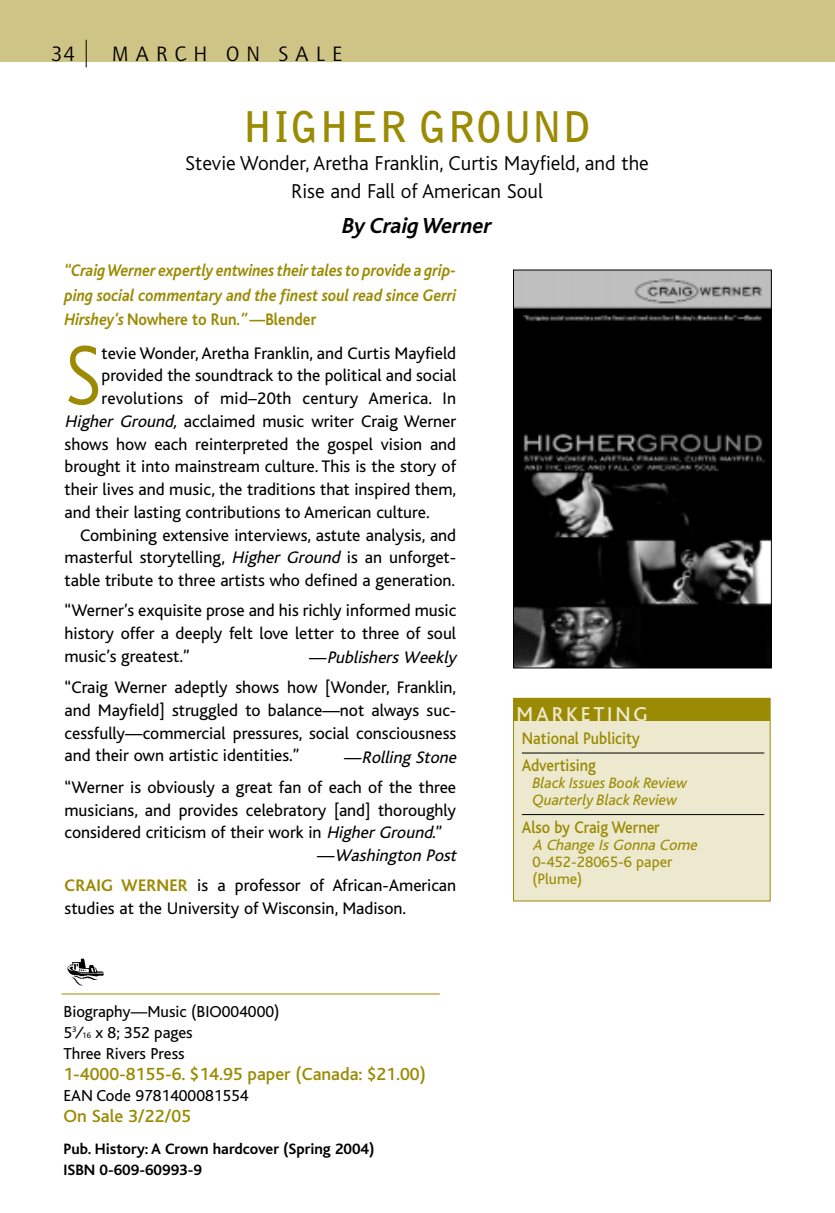
<style>
.page{position:relative;width:835px;height:1213px;background:#fff}
.page>*{position:absolute;margin:0;border:0;box-sizing:border-box;transform-origin:0 0}
.t1{font:300 88.38px "Bliss";color:#9b8a03;scale:.88 1}
.t2{font:700 42px "Bell Gothic";letter-spacing:.015em;color:#9b8a03}
.t3{font:italic 700 22.75px "Bliss";color:#000}
.t4{font:300 21px/28px "Bliss";color:#000;text-align:center}
.t5{font:21px "AT Quay Sans";letter-spacing:.335em;color:#000}
.t6{font:500 21px "Bliss";letter-spacing:.135em;color:#ece9ce}
.t7{font:500 18.38px "Bliss";color:#9b8a03}
.t8{font:17.5px/22.8px "Bliss";color:#000;text-align:right}
.t9{font:italic 700 17.5px/24.5px "Bliss";color:#9b8a03;text-align:justify;scale:.9 1}
.t10{font:500 17.5px/27.7px "Bliss";color:#9b8a03;scale:.9 1}
.t11{font:16.62px/21px "Bliss";color:#000}
.t12{font:700 15.75px/21px "Bliss";color:#000}
.t13{font:italic 15.75px/17px "Bliss";color:#9b8a03}
.t14{font:15.75px/17px "Bliss";color:#9b8a03}
.t15{font:italic 15.75px "Bliss";color:#9b8a03}
.s1{font-style:normal}
.s2{font-style:italic}
.s3{font-weight:700;color:#9b8a03}
.s4{font-size:8.4px}
</style>
<div class="page">
<div style="left:513px;top:698px;width:257px;height:203px;background:#ece9ce"></div>
<div style="left:513px;top:698px;width:257px;height:23px;background:#9b8a03"></div>
<hr style="left:62px;top:993px;width:378px;height:1px;background:#9b8a03">
<img style="left:515px;top:272px;width:255px;height:394px">
<div style="left:513px;top:270px;width:259px;height:398px;border:1px solid #000"></div>
<hr style="left:522px;top:753px;width:242px;height:1px;background:#000">
<hr style="left:522px;top:814px;width:242px;height:1px;background:#000">
<img style="left:67px;top:958px;width:37px;height:28px">
<div style="left:1px;top:0;width:834px;height:61px;background:#cec485"></div>
<svg style="left:86px;top:40px;width:1px;height:27px"></svg>
<p class="t5" style="left:51px;top:45px;width:25px">34</p>
<p class="t5" style="left:112px;top:46px;width:232px">MARCH ON SALE</p>
<h2 class="t2" style="left:242px;top:110px;width:350px">HIGHER GROUND</h2>
<p class="t4" style="left:185px;top:151px;width:465px">Stevie Wonder, Aretha Franklin, Curtis Mayfield, and the<br>Rise and Fall of American Soul</p>
<h3 class="t3" style="left:342px;top:217px;width:151px">By Craig Werner</h3>
<p class="t9" style="left:65px;top:260px;width:437px">“Craig Werner expertly entwines their tales to provide a grip&shy;ping social commentary and the finest soul read since Gerri Hirshey’s <span class="s1">Nowhere to Run</span>.” —<span class="s1">Blender</span></p>
<h1 class="t1" style="left:65px;top:342px;width:44px">S</h1>
<p class="t8" style="left:101px;top:343px;width:356px">tevie Wonder, Aretha Franklin, and Curtis Mayfield</p>
<p class="t8" style="left:101px;top:366px;width:356px">provided the soundtrack to the political and social</p>
<p class="t8" style="left:101px;top:389px;width:356px">revolutions of mid–20th century America. In</p>
<p class="t8" style="left:65px;top:411px;width:393px"><span class="s2">Higher Ground,</span> acclaimed music writer Craig Werner</p>
<p class="t8" style="left:65px;top:434px;width:393px">shows how each reinterpreted the gospel vision and</p>
<p class="t8" style="left:65px;top:457px;width:393px">brought it into mainstream culture. This is the story of</p>
<p class="t8" style="left:65px;top:480px;width:393px">their lives and music, the traditions that inspired them,</p>
<p class="t8" style="left:65px;top:502px;width:367px">and their lasting contributions to American culture.</p>
<p class="t8" style="left:80px;top:525px;width:377px">Combining extensive interviews, astute analysis, and</p>
<p class="t8" style="left:65px;top:548px;width:393px">masterful storytelling, <span class="s2">Higher Ground</span> is an unforget-</p>
<p class="t8" style="left:65px;top:571px;width:392px">table tribute to three artists who defined a generation.</p>
<p class="t8" style="left:65px;top:600px;width:393px;text-align:justify">“Werner’s exquisite prose and his richly informed music history offer a deeply felt love letter to three of soul music’s greatest.”</p>
<p class="t8" style="left:65px;top:644px;width:393px;line-height:29.8px">— <span class="s2">Publishers Weekly<br></span>“Craig Werner adeptly shows how [Wonder, Franklin,</p>
<p class="t8" style="left:65px;top:700px;width:393px;text-align:justify">and Mayfield] struggled to balance—not always suc&shy;cessfully—commercial pressures, social consciousness and their own artistic identities.”</p>
<p class="t8" style="left:65px;top:744px;width:397px;line-height:29.8px">— <span class="s2">Rolling Stone<br></span>“Werner is obviously a great fan of each of the three</p>
<p class="t8" style="left:65px;top:800px;width:393px;text-align:left">musicians, and provides celebratory [and] thoroughly considered criticism of their work in <span class="s2">Higher Ground</span>.”</p>
<p class="t8" style="left:65px;top:842px;width:397px;line-height:29.8px">— <span class="s2">Washington Post<br></span><span class="s3">CRAIG WERNER</span> is a professor of African-American</p>
<p class="t8" style="left:65px;top:898px;width:343px">studies at the University of Wisconsin, Madison.</p>
<p class="t11" style="left:64px;top:1003px;width:217px">Biography—Music (BIO004000)<br>5<sup>3</sup>⁄<span class="s4">16</span> x 8; 352 pages<br>Three Rivers Press</p>
<p class="t7" style="left:64px;top:1067px;width:364px">1-4000-8155-6. $14.95 paper (Canada: $21.00)</p>
<p class="t11" style="left:64px;top:1087px;width:187px">EAN Code 9781400081554</p>
<p class="t7" style="left:64px;top:1109px;width:129px">On Sale 3/22/05</p>
<p class="t12" style="left:64px;top:1139px;width:313px">Pub. History: A Crown hardcover (Spring 2004)<br>ISBN 0-609-60993-9</p>
<p class="t6" style="left:516px;top:706px;width:132px">MARKETING</p>
<p class="t10" style="left:522px;top:725px;width:133px">National Publicity<br>Advertising</p>
<p class="t13" style="left:532px;top:776px;width:156px">Black Issues Book Review<br>Quarterly Black Review</p>
<p class="t10" style="left:522px;top:815px;width:155px">Also by Craig Werner</p>
<p class="t15" style="left:532px;top:839px;width:169px">A Change Is Gonna Come</p>
<p class="t14" style="left:532px;top:855px;width:141px">0-452-28065-6 paper (Plume)</p>
</div>
